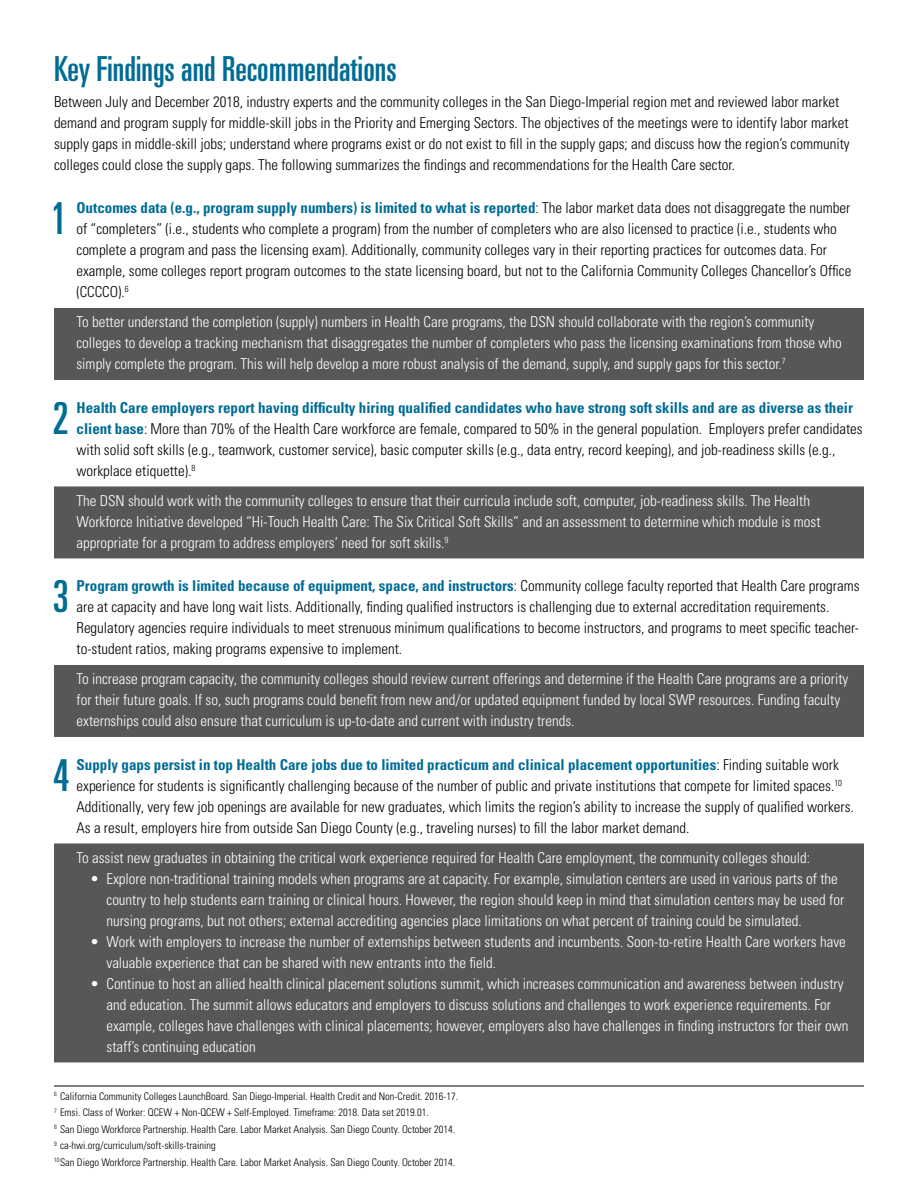
<style>
.page{position:relative;width:918px;height:1188px;background:#fff}
.page>*{position:absolute;margin:0;border:0;box-sizing:border-box;transform-origin:0 0}
.t1{font:ultra-condensed 44.1px "Univers";color:#006c94}
.t2{font:ultra-condensed 34.5px "Univers";color:#006c94}
.t3{font:300 condensed 15px/21px "Univers";color:#000}
.t4{font:300 condensed 15px/21px "Univers";color:#fff}
.t5{font:300 condensed 10.5px/16.5px "Univers";color:#000}
.s1{font-weight:700;color:#006c94}
</style>
<div class="page">
<hr style="left:54px;top:1086px;width:810px;height:1px;background:#000">
<div style="left:54px;top:308px;width:810px;height:30px;background:#555759"></div>
<div style="left:54px;top:329px;width:810px;height:30px;background:#555759"></div>
<div style="left:54px;top:350px;width:810px;height:30px;background:#555759"></div>
<div style="left:54px;top:486px;width:810px;height:30px;background:#555759"></div>
<div style="left:54px;top:507px;width:810px;height:30px;background:#555759"></div>
<div style="left:54px;top:528px;width:810px;height:30px;background:#555759"></div>
<div style="left:54px;top:665px;width:810px;height:30px;background:#555759"></div>
<div style="left:54px;top:686px;width:810px;height:30px;background:#555759"></div>
<div style="left:54px;top:707px;width:810px;height:30px;background:#555759"></div>
<div style="left:54px;top:843px;width:810px;height:30px;background:#555759"></div>
<div style="left:54px;top:864px;width:810px;height:30px;background:#555759"></div>
<div style="left:54px;top:885px;width:810px;height:30px;background:#555759"></div>
<div style="left:54px;top:906px;width:810px;height:30px;background:#555759"></div>
<div style="left:54px;top:927px;width:810px;height:30px;background:#555759"></div>
<div style="left:54px;top:948px;width:810px;height:30px;background:#555759"></div>
<div style="left:54px;top:969px;width:810px;height:30px;background:#555759"></div>
<div style="left:54px;top:990px;width:810px;height:30px;background:#555759"></div>
<div style="left:54px;top:1011px;width:810px;height:30px;background:#555759"></div>
<div style="left:54px;top:1032px;width:810px;height:30px;background:#555759"></div>
<h2 class="t2" style="left:54px;top:50px;width:344px">Key Findings and Recommendations</h2>
<p class="t3" style="left:54px;top:91px;width:797px">Between July and December 2018, industry experts and the community colleges in the San Diego-Imperial region met and reviewed labor market demand and program supply for middle-skill jobs in the Priority and Emerging Sectors. The objectives of the meetings were to identify labor market supply gaps in middle-skill jobs; understand where programs exist or do not exist to fill in the supply gaps; and discuss how the region’s community colleges could close the supply gaps. The following summarizes the findings and recommendations for the Health Care sector.</p>
<h1 class="t1" style="left:50px;top:194px;width:18px">1</h1>
<p class="t3" style="left:76px;top:197px;width:776px"><span class="s1">Outcomes data (e.g., program supply numbers) is limited to what is reported</span>: The labor market data does not disaggregate the number of “completers” (i.e., students who complete a program) from the number of completers who are also licensed to practice (i.e., students who complete a program and pass the licensing exam). Additionally, community colleges vary in their reporting practices for outcomes data. For example, some colleges report program outcomes to the state licensing board, but not to the California Community Colleges Chancellor’s Office (CCCCO).<sup>6</sup></p>
<p class="t4" style="left:76px;top:311px;width:767px">To better understand the completion (supply) numbers in Health Care programs, the DSN should collaborate with the region’s community colleges to develop a tracking mechanism that disaggregates the number of completers who pass the licensing examinations from those who simply complete the program. This will help develop a more robust analysis of the demand, supply, and supply gaps for this sector.<sup>7</sup></p>
<h1 class="t1" style="left:52px;top:393px;width:18px">2</h1>
<p class="t3" style="left:77px;top:397px;width:788px"><span class="s1">Health Care employers report having difficulty hiring qualified candidates who have strong soft skills and are as diverse as their client base</span>: More than 70% of the Health Care workforce are female, compared to 50% in the general population. Employers prefer candidates with solid soft skills (e.g., teamwork, customer service), basic computer skills (e.g., data entry, record keeping), and job-readiness skills (e.g., workplace etiquette).<sup>8</sup></p>
<p class="t4" style="left:76px;top:490px;width:746px">The DSN should work with the community colleges to ensure that their curricula include soft, computer, job-readiness skills. The Health<br>Workforce Initiative developed “Hi-Touch Health Care: The Six Critical Soft Skills” and an assessment to determine which module is most appropriate for a program to address employers’ need for soft skills.<sup>9</sup></p>
<h1 class="t1" style="left:52px;top:572px;width:18px">3</h1>
<p class="t3" style="left:77px;top:575px;width:785px"><span class="s1">Program growth is limited because of equipment, space, and instructors</span>: Community college faculty reported that Health Care programs are at capacity and have long wait lists. Additionally, finding qualified instructors is challenging due to external accreditation requirements.<br>Regulatory agencies require individuals to meet strenuous minimum qualifications to become instructors, and programs to meet specific teacher&shy;to-student ratios, making programs expensive to implement.</p>
<p class="t4" style="left:77px;top:668px;width:773px">To increase program capacity, the community colleges should review current offerings and determine if the Health Care programs are a priority for their future goals. If so, such programs could benefit from new and/or updated equipment funded by local SWP resources. Funding faculty externships could also ensure that curriculum is up-to-date and current with industry trends.</p>
<h1 class="t1" style="left:53px;top:750px;width:18px">4</h1>
<p class="t3" style="left:77px;top:754px;width:779px"><span class="s1">Supply gaps persist in top Health Care jobs due to limited practicum and clinical placement opportunities</span>: Finding suitable work experience for students is significantly challenging because of the number of public and private institutions that compete for limited spaces.<sup>10<br></sup>Additionally, very few job openings are available for new graduates, which limits the region’s ability to increase the supply of qualified workers.<br>As a result, employers hire from outside San Diego County (e.g., traveling nurses) to fill the labor market demand.</p>
<p class="t4" style="left:77px;top:847px;width:735px">To assist new graduates in obtaining the critical work experience required for Health Care employment, the community colleges should:</p>
<p class="t4" style="left:107px;top:868px;width:739px;text-indent:-16px">• Explore non-traditional training models when programs are at capacity. For example, simulation centers are used in various parts of the country to help students earn training or clinical hours. However, the region should keep in mind that simulation centers may be used for nursing programs, but not others; external accrediting agencies place limitations on what percent of training could be simulated.</p>
<p class="t4" style="left:107px;top:931px;width:741px;text-indent:-16px">• Work with employers to increase the number of externships between students and incumbents. Soon-to-retire Health Care workers have valuable experience that can be shared with new entrants into the field.</p>
<p class="t4" style="left:107px;top:973px;width:743px;text-indent:-16px">• Continue to host an allied health clinical placement solutions summit, which increases communication and awareness between industry and education. The summit allows educators and employers to discuss solutions and challenges to work experience requirements. For example, colleges have challenges with clinical placements; however, employers also have challenges in finding instructors for their own staff’s continuing education</p>
<p class="t5" style="left:54px;top:1088px;width:406px"><sup>6</sup> California Community Colleges LaunchBoard. San Diego-Imperial. Health Credit and Non-Credit. 2016-17.<br><sup>7</sup> Emsi. Class of Worker: QCEW + Non-QCEW + Self-Employed. Timeframe: 2018. Data set 2019.01.<br><sup>8</sup> San Diego Workforce Partnership. Health Care. Labor Market Analysis. San Diego County. October 2014.<br><sup>9</sup> ca-hwi.org/curriculum/soft-skills-training<br><sup>10</sup>San Diego Workforce Partnership. Health Care. Labor Market Analysis. San Diego County. October 2014.</p>
</div>
